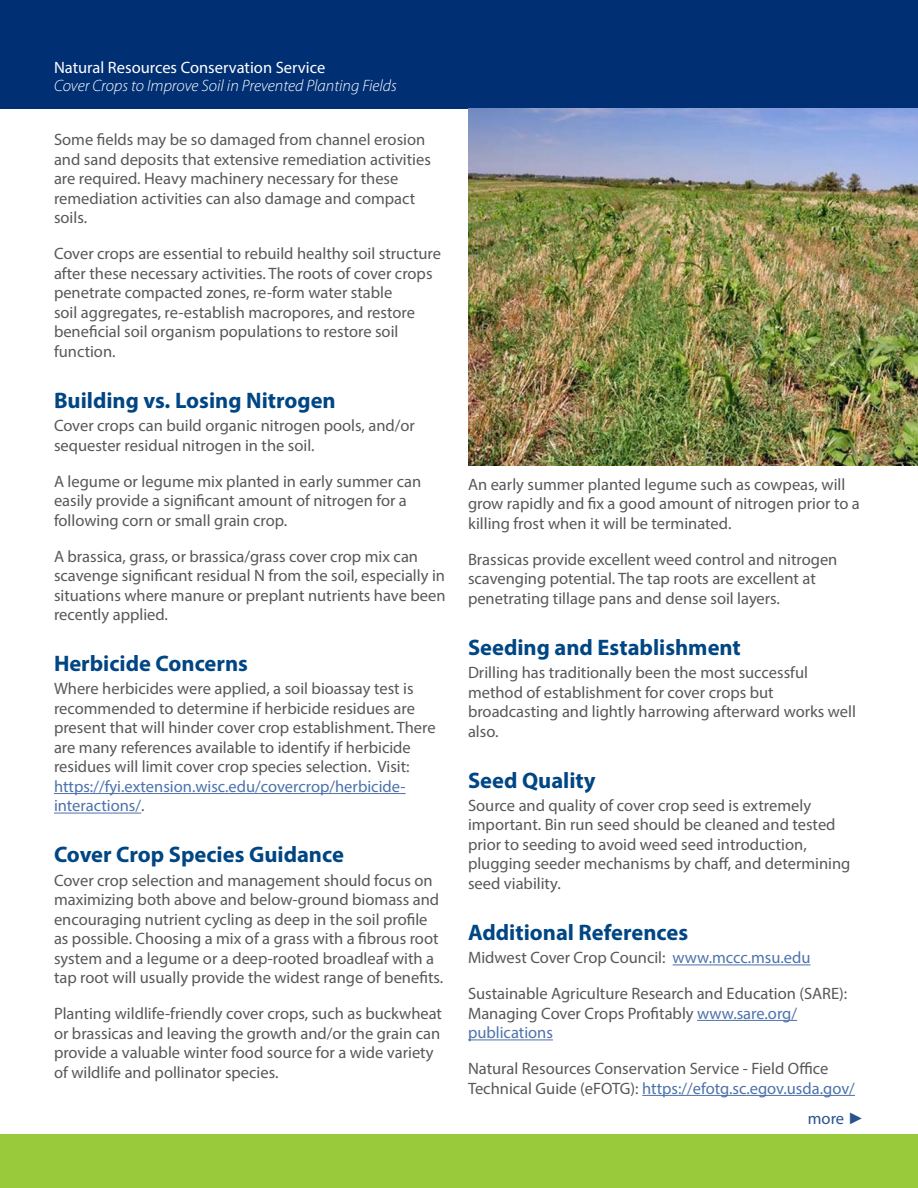
<style>
.page{position:relative;width:918px;height:1188px;background:#fff}
.page>*{position:absolute;margin:0;border:0;box-sizing:border-box;transform-origin:0 0}
.Body_Subhead{font:700 22.5px "Myriad Pro";color:#004684}
.Body_Text{font:16.5px/19.5px "Myriad Pro";color:#57585a}
.Body_Text-2{font:italic 300 16.5px "Myriad Pro";color:#fff}
.Body_Text-3{font:16.5px "Myriad Pro";color:#fff}
.Body_Text-4{font:16.5px "Myriad Pro";color:#29528e}
.s1{color:#4d72ac}
.s2{font-family:"Arial"}
</style>
<div class="page">
<div style="left:0;top:0;width:918px;height:108px;background:#002f73"></div>
<div style="left:0;top:1134px;width:918px;height:54px;background:#99ca3b"></div>
<img style="left:469px;top:108px;width:449px;height:357px">
<hr style="left:54px;top:793px;width:352px;height:1px;background:#4d72ac">
<hr style="left:54px;top:813px;width:87px;height:1px;background:#4d72ac">
<hr style="left:673px;top:965px;width:138px;height:1px;background:#4d72ac">
<hr style="left:697px;top:1020px;width:100px;height:1px;background:#4d72ac">
<hr style="left:468px;top:1040px;width:85px;height:1px;background:#4d72ac">
<hr style="left:642px;top:1095px;width:213px;height:1px;background:#4d72ac">
<p class="Body_Text-3" style="left:54px;top:57px;width:273px">Natural Resources Conservation Service</p>
<p class="Body_Text-2" style="left:54px;top:77px;width:344px">Cover Crops to Improve Soil in Prevented Planting Fields</p>
<p class="Body_Text" style="left:54px;top:130px;width:378px">Some fields may be so damaged from channel erosion and sand deposits that extensive remediation activities are required. Heavy machinery necessary for these remediation activities can also damage and compact soils.</p>
<p class="Body_Text" style="left:54px;top:244px;width:389px">Cover crops are essential to rebuild healthy soil structure after these necessary activities. The roots of cover crops penetrate compacted zones, re-form water stable<br>soil aggregates, re-establish macropores, and restore beneficial soil organism populations to restore soil function.</p>
<p class="Body_Subhead" style="left:54px;top:385px;width:283px">Building vs. Losing Nitrogen</p>
<p class="Body_Text" style="left:54px;top:416px;width:362px">Cover crops can build organic nitrogen pools, and/or sequester residual nitrogen in the soil.</p>
<p class="Body_Text" style="left:54px;top:471px;width:369px">A legume or legume mix planted in early summer can easily provide a significant amount of nitrogen for a following corn or small grain crop.</p>
<p class="Body_Text" style="left:54px;top:546px;width:393px">A brassica, grass, or brassica/grass cover crop mix can scavenge significant residual N from the soil, especially in situations where manure or preplant nutrients have been recently applied.</p>
<p class="Body_Subhead" style="left:54px;top:649px;width:195px">Herbicide Concerns</p>
<p class="Body_Text" style="left:54px;top:679px;width:383px">Where herbicides were applied, a soil bioassay test is recommended to determine if herbicide residues are present that will hinder cover crop establishment. There are many references available to identify if herbicide residues will limit cover crop species selection. Visit: <span class="s1">https://fyi.extension.wisc.edu/covercrop/herbicide&shy;interactions/</span>.</p>
<p class="Body_Subhead" style="left:54px;top:840px;width:291px">Cover Crop Species Guidance</p>
<p class="Body_Text" style="left:54px;top:870px;width:391px">Cover crop selection and management should focus on maximizing both above and below-ground biomass and encouraging nutrient cycling as deep in the soil profile as possible. Choosing a mix of a grass with a fibrous root system and a legume or a deep-rooted broadleaf with a tap root will usually provide the widest range of benefits.</p>
<p class="Body_Text" style="left:54px;top:1004px;width:390px">Planting wildlife-friendly cover crops, such as buckwheat or brassicas and leaving the growth and/or the grain can provide a valuable winter food source for a wide variety of wildlife and pollinator species.</p>
<p class="Body_Text" style="left:468px;top:474px;width:393px">An early summer planted legume such as cowpeas, will grow rapidly and fix a good amount of nitrogen prior to a killing frost when it will be terminated.</p>
<p class="Body_Text" style="left:468px;top:549px;width:371px">Brassicas provide excellent weed control and nitrogen scavenging potential. The tap roots are excellent at penetrating tillage pans and dense soil layers.</p>
<p class="Body_Subhead" style="left:468px;top:632px;width:274px">Seeding and Establishment</p>
<p class="Body_Text" style="left:468px;top:663px;width:390px">Drilling has traditionally been the most successful method of establishment for cover crops but broadcasting and lightly harrowing afterward works well also.</p>
<p class="Body_Subhead" style="left:468px;top:765px;width:129px">Seed Quality</p>
<p class="Body_Text" style="left:468px;top:795px;width:384px">Source and quality of cover crop seed is extremely important. Bin run seed should be cleaned and tested prior to seeding to avoid weed seed introduction, plugging seeder mechanisms by chaff, and determining seed viability.</p>
<p class="Body_Subhead" style="left:468px;top:918px;width:222px">Additional References</p>
<p class="Body_Text" style="left:468px;top:948px;width:344px">Midwest Cover Crop Council: <span class="s1">www.mccc.msu.edu</span></p>
<p class="Body_Text" style="left:468px;top:984px;width:381px">Sustainable Agriculture Research and Education (SARE):<br>Managing Cover Crops Profitably <span class="s1">www.sare.org/ publications</span></p>
<p class="Body_Text" style="left:468px;top:1059px;width:388px">Natural Resources Conservation Service - Field Office<br>Technical Guide (eFOTG): <span class="s1">https://efotg.sc.egov.usda.gov/</span></p>
<p class="Body_Text-4" style="left:808px;top:1108px;width:58px">more <span class="s2">►</span></p>
</div>
